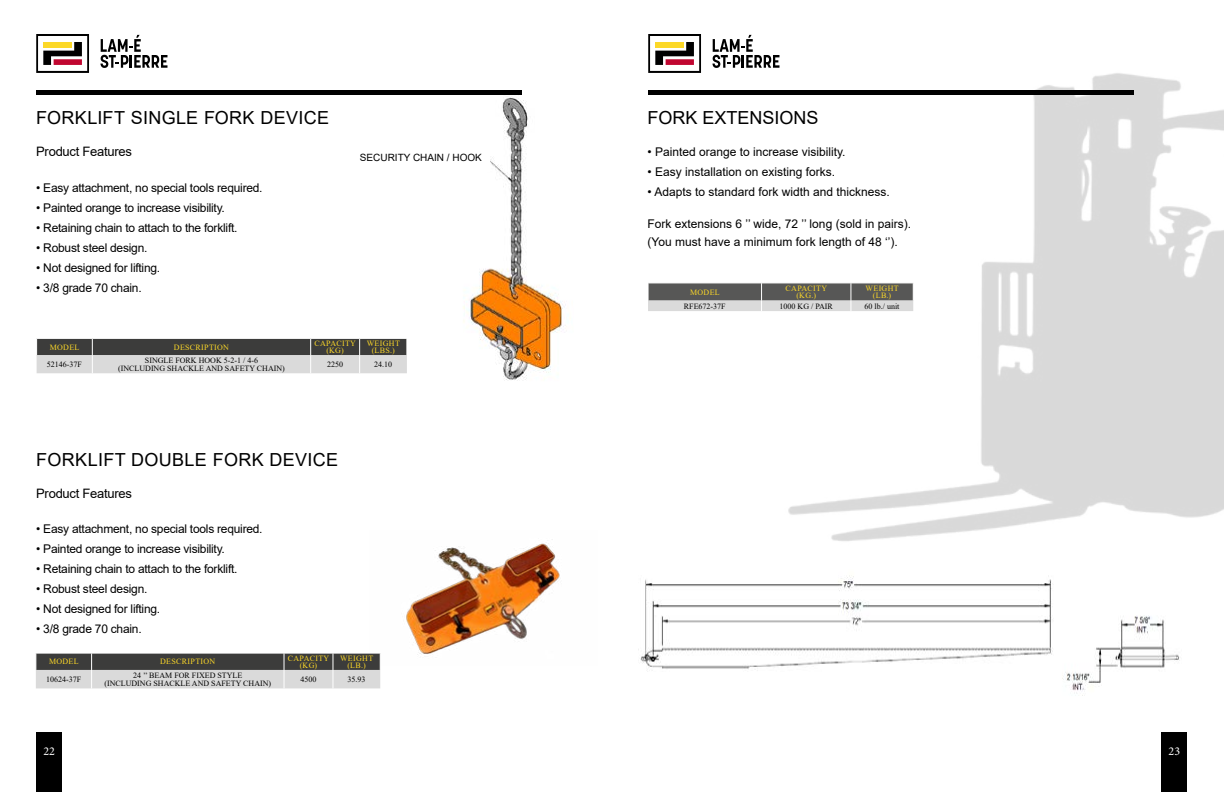
<style>
.page{position:relative;width:1224px;height:792px;background:#fff}
.page>*{position:absolute;margin:0;border:0;box-sizing:border-box;transform-origin:0 0}
.t1{font:18px "Arial";letter-spacing:.02em;color:#000}
.t2{font:18px "Arial";color:#000}
.t3{font:13px "Arial";letter-spacing:-.02em;color:#000}
.t4{font:12px "Arial";letter-spacing:-.02em;color:#000}
.t5{font:12px/18px "Arial";color:#000}
.t6{font:12px "Minion Pro";color:#fff}
.t7{font:10px "Arial";color:#000}
.t8{font:8px/8px "Times New Roman";color:#000;text-align:center}
.t9{font:8px/7px "Times New Roman";letter-spacing:.04em;color:#fcd828;text-align:center}
</style>
<div class="page">
<svg style="left:100px;top:35px;width:67px;height:33px"></svg>
<svg style="left:36px;top:34px;width:53px;height:39px"></svg>
<svg style="left:712px;top:35px;width:46px;height:33px"></svg>
<svg style="left:648px;top:34px;width:53px;height:39px"></svg>
<img style="left:384px;top:97px;width:182px;height:284px">
<img style="left:406px;top:539px;width:154px;height:116px">
<img style="left:758px;top:55px;width:466px;height:486px">
<img style="left:638px;top:575px;width:542px;height:121px">
<div style="left:1161px;top:732px;width:26px;height:60px;background:#000"></div>
<div style="left:36px;top:732px;width:26px;height:60px;background:#000"></div>
<div style="left:36px;top:90px;width:486px;height:5px;background:#000"></div>
<div style="left:648px;top:90px;width:486px;height:5px;background:#000"></div>
<svg style="left:648px;top:283px;width:266px;height:28px;background:#8d8d8c"></svg>
<svg style="left:36px;top:338px;width:372px;height:35px;background:#939392"></svg>
<svg style="left:36px;top:653px;width:345px;height:35px;background:#919191"></svg>
<div style="left:351px;top:130px;width:139px;height:41px;background:#fff"></div>
<h1 class="t1" style="left:36px;top:105px;width:294px">FORKLIFT SINGLE FORK DEVICE</h1>
<p class="t3" style="left:36px;top:143px;width:97px">Product Features</p>
<p class="t4" style="left:36px;top:179px;width:228px">• Easy attachment, no special tools required.</p>
<p class="t4" style="left:36px;top:199px;width:190px">• Painted orange to increase visibility.</p>
<p class="t4" style="left:36px;top:219px;width:203px">• Retaining chain to attach to the forklift.</p>
<p class="t4" style="left:36px;top:239px;width:113px">• Robust steel design.</p>
<p class="t4" style="left:36px;top:259px;width:126px">• Not designed for lifting.</p>
<p class="t4" style="left:36px;top:279px;width:107px">• 3/8 grade 70 chain.</p>
<p class="t7" style="left:360px;top:151px;width:124px">SECURITY CHAIN / HOOK</p>
<p class="t9" style="left:50px;top:343px;width:31px">MODEL</p>
<p class="t9" style="left:174px;top:343px;width:57px">DESCRIPTION</p>
<p class="t9" style="left:315px;top:340px;width:43px">CAPACITY (KG)</p>
<p class="t9" style="left:367px;top:340px;width:35px">WEIGHT (LBS.)</p>
<p class="t8" style="left:47px;top:360px;width:37px">52146-37F</p>
<p class="t8" style="left:118px;top:356px;width:168px">SINGLE FORK HOOK 5-2-1 / 4-6<br>(INCLUDING SHACKLE AND SAFETY CHAIN)</p>
<p class="t8" style="left:327px;top:360px;width:17px">2250</p>
<p class="t8" style="left:374px;top:360px;width:19px">24.10</p>
<h1 class="t1" style="left:36px;top:447px;width:304px">FORKLIFT DOUBLE FORK DEVICE</h1>
<p class="t3" style="left:36px;top:484px;width:97px">Product Features</p>
<p class="t4" style="left:36px;top:521px;width:228px">• Easy attachment, no special tools required.</p>
<p class="t4" style="left:36px;top:541px;width:190px">• Painted orange to increase visibility.</p>
<p class="t4" style="left:36px;top:561px;width:203px">• Retaining chain to attach to the forklift.</p>
<p class="t4" style="left:36px;top:581px;width:113px">• Robust steel design.</p>
<p class="t4" style="left:36px;top:601px;width:126px">• Not designed for lifting.</p>
<p class="t4" style="left:36px;top:621px;width:107px">• 3/8 grade 70 chain.</p>
<p class="t9" style="left:49px;top:658px;width:31px">MODEL</p>
<p class="t9" style="left:160px;top:658px;width:57px">DESCRIPTION</p>
<p class="t9" style="left:288px;top:654px;width:43px">CAPACITY (KG)</p>
<p class="t9" style="left:340px;top:654px;width:35px">WEIGHT (LB.)</p>
<p class="t8" style="left:46px;top:675px;width:37px">10624-37F</p>
<p class="t8" style="left:104px;top:671px;width:168px">24 ’’ BEAM FOR FIXED STYLE<br>(INCLUDING SHACKLE AND SAFETY CHAIN)</p>
<p class="t8" style="left:301px;top:675px;width:17px">4500</p>
<p class="t8" style="left:348px;top:675px;width:19px">35.93</p>
<h1 class="t2" style="left:648px;top:105px;width:173px">FORK EXTENSIONS</h1>
<p class="t5" style="left:648px;top:142px;width:200px">• Painted orange to increase visibility.</p>
<p class="t5" style="left:648px;top:162px;width:189px">• Easy installation on existing forks.</p>
<p class="t5" style="left:648px;top:182px;width:244px">• Adapts to standard fork width and thickness.</p>
<p class="t5" style="left:648px;top:214px;width:265px">Fork extensions 6 ’’ wide, 72 ’’ long (sold in pairs). (You must have a minimum fork length of 48 ‘’).</p>
<p class="t9" style="left:690px;top:288px;width:31px">MODEL</p>
<p class="t9" style="left:786px;top:285px;width:43px">CAPACITY (KG.)</p>
<p class="t9" style="left:866px;top:285px;width:35px">WEIGHT (LB.)</p>
<p class="t8" style="left:684px;top:302px;width:43px">RFE672-37F</p>
<p class="t8" style="left:780px;top:302px;width:55px">1000 KG / PAIR</p>
<p class="t8" style="left:865px;top:302px;width:36px">60 lb./ unit</p>
<p class="t6" style="left:43px;top:743px;width:13px">22</p>
<p class="t6" style="left:1169px;top:743px;width:13px">23</p>
</div>
